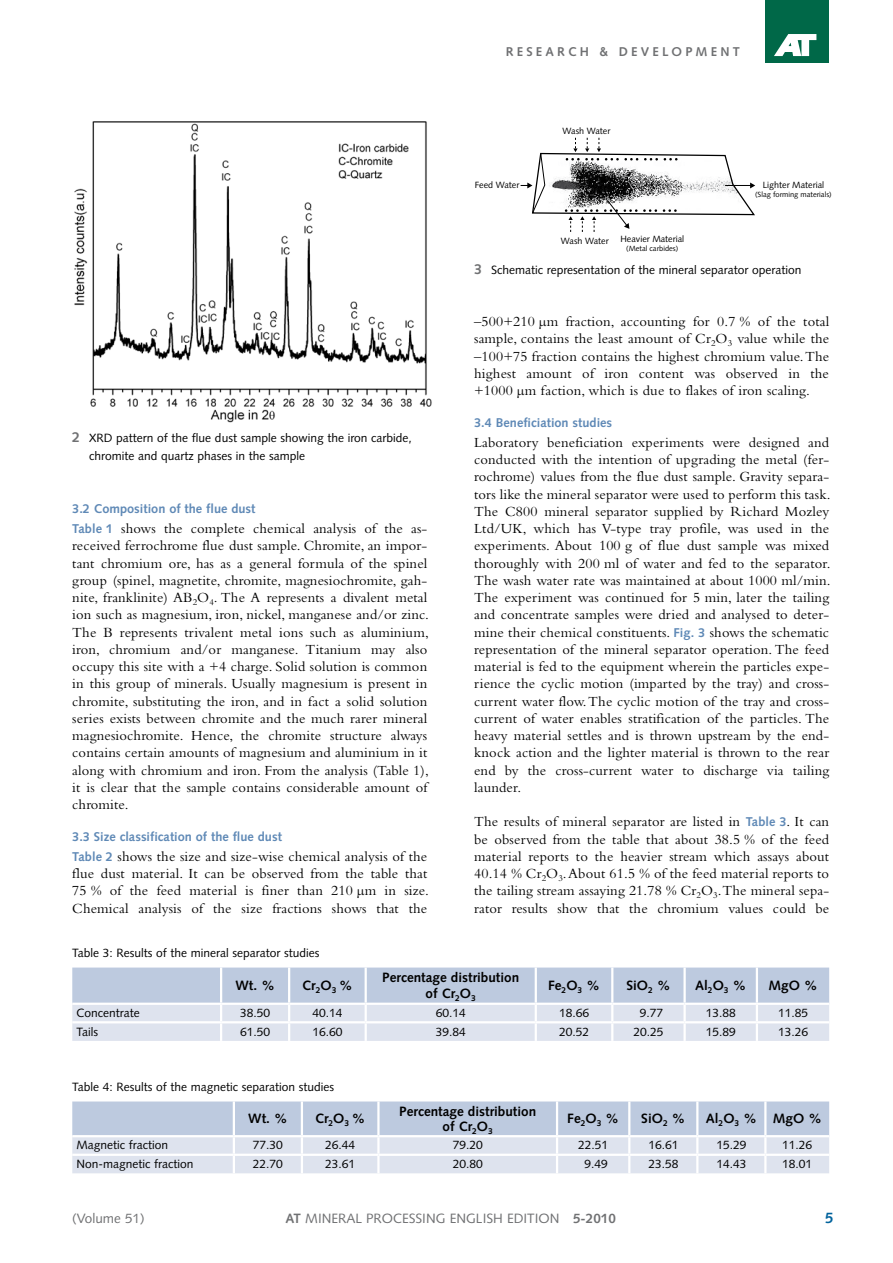
<style>
.page{position:relative;width:893px;height:1263px;background:#fff}
.page>*{position:absolute;margin:0;border:0;box-sizing:border-box;transform-origin:0 0}
.t1{font:14.55px/17.2px "Bembo Std";letter-spacing:.01em;color:#000;text-align:justify}
.t2{font:700 13.5px/16.5px "Syntax LT Std";color:#000;text-align:center}
.t3{font:13.5px "Syntax";color:#707173}
.t4{font:700 12.75px "Syntax LT Std";color:#5f89b6}
.t5{font:700 12.75px "Syntax LT Std";letter-spacing:.25em;color:#707173}
.t6{font:12px/17.2px "Syntax LT Std";color:#000}
.t7{font:9px "Syntax LT Std";color:#000}
.t8{font:7.5px "Syntax LT Std";color:#000}
.s1{font-weight:700;font-size:14.25px;color:#707173}
.s2{font-family:"Syntax LT Std";font-weight:700;font-size:12.75px;color:#5f89b6}
.s3{font-weight:700}
</style>
<div class="page">
<div style="left:765px;top:0;width:64px;height:62px;background:#006848"></div>
<svg style="left:774px;top:34px;width:42px;height:22px"></svg>
<svg style="left:72px;top:967px;width:757px;height:74px;background:#d1d9e8"></svg>
<svg style="left:72px;top:1101px;width:757px;height:72px;background:#d1dae8"></svg>
<img style="left:74px;top:121px;width:358px;height:302px">
<svg style="left:521px;top:138px;width:234px;height:94px"></svg>
<p class="t5" style="left:506px;top:45px;width:236px">RESEARCH &amp; DEVELOPMENT</p>
<p class="t7" style="left:475px;top:179px;width:46px">Feed Water</p>
<p class="t7" style="left:563px;top:125px;width:49px">Wash Water</p>
<p class="t7" style="left:561px;top:235px;width:49px">Wash Water</p>
<p class="t7" style="left:620px;top:233px;width:65px">Heavier Material</p>
<p class="t8" style="left:626px;top:244px;width:54px">(Metal carbides)</p>
<p class="t7" style="left:763px;top:179px;width:63px">Lighter Material</p>
<p class="t8" style="left:755px;top:190px;width:78px">(Slag forming materials)</p>
<p class="t6" style="left:89px;top:430px;width:324px;text-indent:-17px"><span class="s1">2</span> XRD pattern of the flue dust sample showing the iron carbide, chromite and quartz phases in the sample</p>
<p class="t4" style="left:72px;top:501px;width:185px">3.2 Composition of the flue dust</p>
<p class="t1" style="left:72px;top:520px;width:358px"><span class="s2">Table 1</span> shows the complete chemical analysis of the as&shy;received ferrochrome flue dust sample. Chromite, an impor&shy;tant chromium ore, has as a general formula of the spinel group (spinel, magnetite, chromite, magnesiochromite, gah&shy;nite, franklinite) AB<sub>2</sub>O<sub>4</sub>. The A represents a divalent metal ion such as magnesium, iron, nickel, manganese and/or zinc.<br>The B represents trivalent metal ions such as aluminium, iron, chromium and/or manganese. Titanium may also occupy this site with a +4 charge. Solid solution is common in this group of minerals. Usually magnesium is present in chromite, substituting the iron, and in fact a solid solution series exists between chromite and the much rarer mineral magnesiochromite. Hence, the chromite structure always contains certain amounts of magnesium and aluminium in it along with chromium and iron. From the analysis (Table 1), it is clear that the sample contains considerable amount of chromite.</p>
<p class="t4" style="left:72px;top:829px;width:211px">3.3 Size classification of the flue dust</p>
<p class="t1" style="left:72px;top:847px;width:358px"><span class="s2">Table 2</span> shows the size and size-wise chemical analysis of the flue dust material. It can be observed from the table that 75 % of the feed material is finer than 210 µm in size.<br>Chemical analysis of the size fractions shows that the</p>
<p class="t6" style="left:474px;top:262px;width:329px"><span class="s1">3</span> Schematic representation of the mineral separator operation</p>
<p class="t1" style="left:474px;top:313px;width:357px">–500+210 µm fraction, accounting for 0.7 % of the total sample, contains the least amount of Cr<sub>2</sub>O<sub>3</sub> value while the –100+75 fraction contains the highest chromium value. The highest amount of iron content was observed in the +1000 µm faction, which is due to flakes of iron scaling.</p>
<p class="t4" style="left:474px;top:415px;width:140px">3.4 Beneficiation studies</p>
<p class="t1" style="left:474px;top:433px;width:358px">Laboratory beneficiation experiments were designed and conducted with the intention of upgrading the metal (fer&shy;rochrome) values from the flue dust sample. Gravity separa&shy;tors like the mineral separator were used to perform this task.<br>The C800 mineral separator supplied by Richard Mozley Ltd/UK, which has V-type tray profile, was used in the experiments. About 100 g of flue dust sample was mixed thoroughly with 200 ml of water and fed to the separator.<br>The wash water rate was maintained at about 1000 ml/min.<br>The experiment was continued for 5 min, later the tailing and concentrate samples were dried and analysed to deter&shy;mine their chemical constituents. <span class="s2">Fig. 3</span> shows the schematic representation of the mineral separator operation. The feed material is fed to the equipment wherein the particles expe&shy;rience the cyclic motion (imparted by the tray) and cross&shy;current water flow. The cyclic motion of the tray and cross&shy;current of water enables stratification of the particles. The heavy material settles and is thrown upstream by the end&shy;knock action and the lighter material is thrown to the rear end by the cross-current water to discharge via tailing launder.</p>
<p class="t1" style="left:474px;top:813px;width:357px">The results of mineral separator are listed in <span class="s2">Table 3</span> . It can be observed from the table that about 38.5 % of the feed material reports to the heavier stream which assays about 40.14 % Cr<sub>2</sub>O<sub>3</sub>. About 61.5 % of the feed material reports to the tailing stream assaying 21.78 % Cr<sub>2</sub>O<sub>3</sub>. The mineral sepa&shy;rator results show that the chromium values could be</p>
<p class="t6" style="left:72px;top:944px;width:249px">Table 3: Results of the mineral separator studies</p>
<p class="t2" style="left:235px;top:977px;width:41px">Wt. %</p>
<p class="t2" style="left:302px;top:977px;width:52px">Cr<sub>2</sub>O<sub>3</sub> %</p>
<p class="t2" style="left:382px;top:969px;width:138px">Percentage distribution of Cr<sub>2</sub>O<sub>3</sub></p>
<p class="t2" style="left:548px;top:977px;width:53px">Fe<sub>2</sub>O<sub>3</sub> %</p>
<p class="t2" style="left:626px;top:977px;width:46px">SiO<sub>2</sub> %</p>
<p class="t2" style="left:695px;top:977px;width:53px">Al<sub>2</sub>O<sub>3</sub> %</p>
<p class="t2" style="left:768px;top:977px;width:51px">MgO %</p>
<p class="t6" style="left:77px;top:1004px;width:65px">Concentrate</p>
<p class="t6" style="left:240px;top:1004px;width:32px">38.50</p>
<p class="t6" style="left:312px;top:1004px;width:32px">40.14</p>
<p class="t6" style="left:436px;top:1004px;width:32px">60.14</p>
<p class="t6" style="left:559px;top:1004px;width:32px">18.66</p>
<p class="t6" style="left:640px;top:1004px;width:25px">9.77</p>
<p class="t6" style="left:706px;top:1004px;width:32px">13.88</p>
<p class="t6" style="left:778px;top:1004px;width:32px">11.85</p>
<p class="t6" style="left:77px;top:1023px;width:23px">Tails</p>
<p class="t6" style="left:240px;top:1023px;width:32px">61.50</p>
<p class="t6" style="left:312px;top:1023px;width:32px">16.60</p>
<p class="t6" style="left:436px;top:1023px;width:32px">39.84</p>
<p class="t6" style="left:559px;top:1023px;width:32px">20.52</p>
<p class="t6" style="left:633px;top:1023px;width:32px">20.25</p>
<p class="t6" style="left:706px;top:1023px;width:32px">15.89</p>
<p class="t6" style="left:778px;top:1023px;width:32px">13.26</p>
<p class="t6" style="left:72px;top:1078px;width:263px">Table 4: Results of the magnetic separation studies</p>
<p class="t2" style="left:248px;top:1110px;width:41px">Wt. %</p>
<p class="t2" style="left:315px;top:1110px;width:52px">Cr<sub>2</sub>O<sub>3</sub> %</p>
<p class="t2" style="left:399px;top:1104px;width:138px;line-height:15px">Percentage distribution of Cr<sub>2</sub>O<sub>3</sub></p>
<p class="t2" style="left:567px;top:1110px;width:53px">Fe<sub>2</sub>O<sub>3</sub> %</p>
<p class="t2" style="left:641px;top:1110px;width:46px">SiO<sub>2</sub> %</p>
<p class="t2" style="left:706px;top:1110px;width:118px">Al<sub>2</sub>O<sub>3</sub> % MgO %</p>
<p class="t6" style="left:77px;top:1137px;width:93px">Magnetic fraction</p>
<p class="t6" style="left:253px;top:1137px;width:32px">77.30</p>
<p class="t6" style="left:325px;top:1137px;width:32px">26.44</p>
<p class="t6" style="left:453px;top:1137px;width:32px">79.20</p>
<p class="t6" style="left:578px;top:1137px;width:32px">22.51</p>
<p class="t6" style="left:648px;top:1137px;width:32px">16.61</p>
<p class="t6" style="left:716px;top:1137px;width:32px">15.29</p>
<p class="t6" style="left:782px;top:1137px;width:32px">11.26</p>
<p class="t6" style="left:77px;top:1155px;width:119px">Non-magnetic fraction</p>
<p class="t6" style="left:253px;top:1155px;width:32px">22.70</p>
<p class="t6" style="left:325px;top:1155px;width:32px">23.61</p>
<p class="t6" style="left:453px;top:1155px;width:32px">20.80</p>
<p class="t6" style="left:584px;top:1155px;width:25px">9.49</p>
<p class="t6" style="left:648px;top:1155px;width:32px">23.58</p>
<p class="t6" style="left:716px;top:1155px;width:32px">14.43</p>
<p class="t6" style="left:782px;top:1155px;width:32px">18.01</p>
<p class="t3" style="left:72px;top:1210px;width:74px">(Volume 51)</p>
<p class="t3" style="left:286px;top:1210px;width:332px"><span class="s3">AT</span> MINERAL PROCESSING ENGLISH EDITION <span class="s3">5-2010</span></p>
</div>
